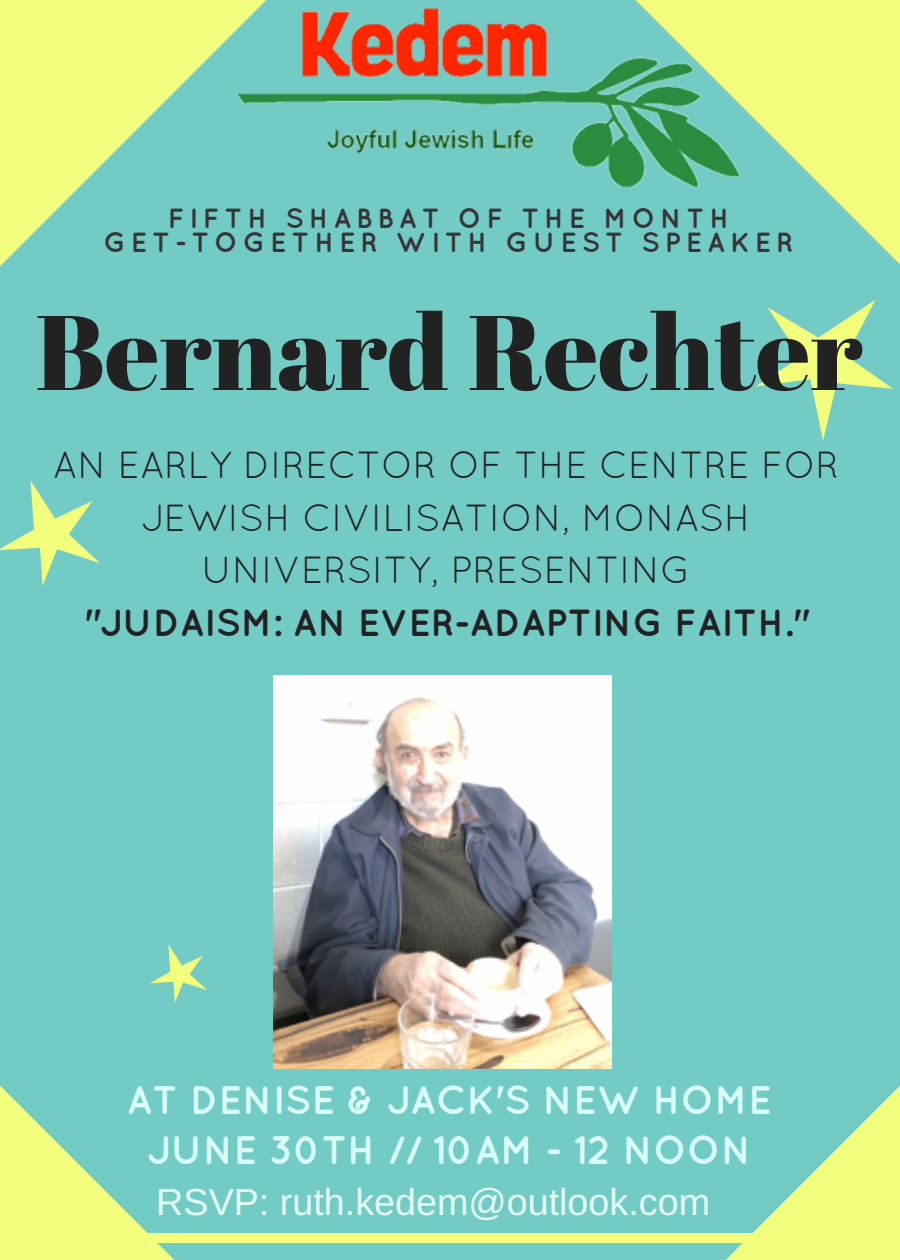
<style>
.page{position:relative;width:900px;height:1260px;background:#73cbc5}
.page>*{position:absolute;margin:0;border:0;box-sizing:border-box;transform-origin:0 0}
.t1{font:105.75px "Abril Fatface";color:#222}
.t2{font:700 39.75px/50.5px "Quicksand";color:#dafff7;text-align:center}
.t3{font:37.75px/52.5px "Quicksand";color:#222;text-align:center}
.t4{font:700 37.75px "Quicksand";color:#222}
.t5{font:37.75px "Arimo";color:#e5fff1}
.t6{font:700 27.75px/24.5px "Quicksand";letter-spacing:.18em;color:#383536;text-align:center}
</style>
<div class="page">
<svg style="left:0;top:0;width:232px;height:266px;fill:#f3ff7c"></svg>
<svg style="left:750px;top:0;width:150px;height:252px;fill:#f3ff7c"></svg>
<svg style="left:594px;top:1013px;width:306px;height:247px"></svg>
<svg style="left:0;top:1012px;width:294px;height:248px"></svg>
<svg style="left:756px;top:252px;width:144px;height:189px"></svg>
<svg style="left:150px;top:945px;width:57px;height:58px"></svg>
<svg style="left:0;top:481px;width:100px;height:105px"></svg>
<div style="left:126px;top:1234px;width:638px;height:9px;background:#f3ff7c"></div>
<img style="left:232px;top:0;width:518px;height:189px">
<img style="left:274px;top:675px;width:337px;height:394px">
<p class="t6" style="left:103px;top:205px;width:692px">FIFTH SHABBAT OF THE MONTH<br>GET-TOGETHER WITH GUEST SPEAKER</p>
<h1 class="t1" style="left:35px;top:278px;width:829px">Bernard Rechter</h1>
<p class="t3" style="left:53px;top:438px;width:788px">AN EARLY DIRECTOR OF THE CENTRE FOR<br>JEWISH CIVILISATION, MONASH<br>UNIVERSITY, PRESENTING</p>
<p class="t4" style="left:84px;top:600px;width:725px">"JUDAISM: AN EVER-ADAPTING FAITH."</p>
<p class="t2" style="left:127px;top:1074px;width:647px">AT DENISE &amp; JACK'S NEW HOME<br>JUNE 30TH // 10AM - 12 NOON</p>
<p class="t5" style="left:156px;top:1181px;width:555px">RSVP: ruth.kedem@outlook.com</p>
</div>
